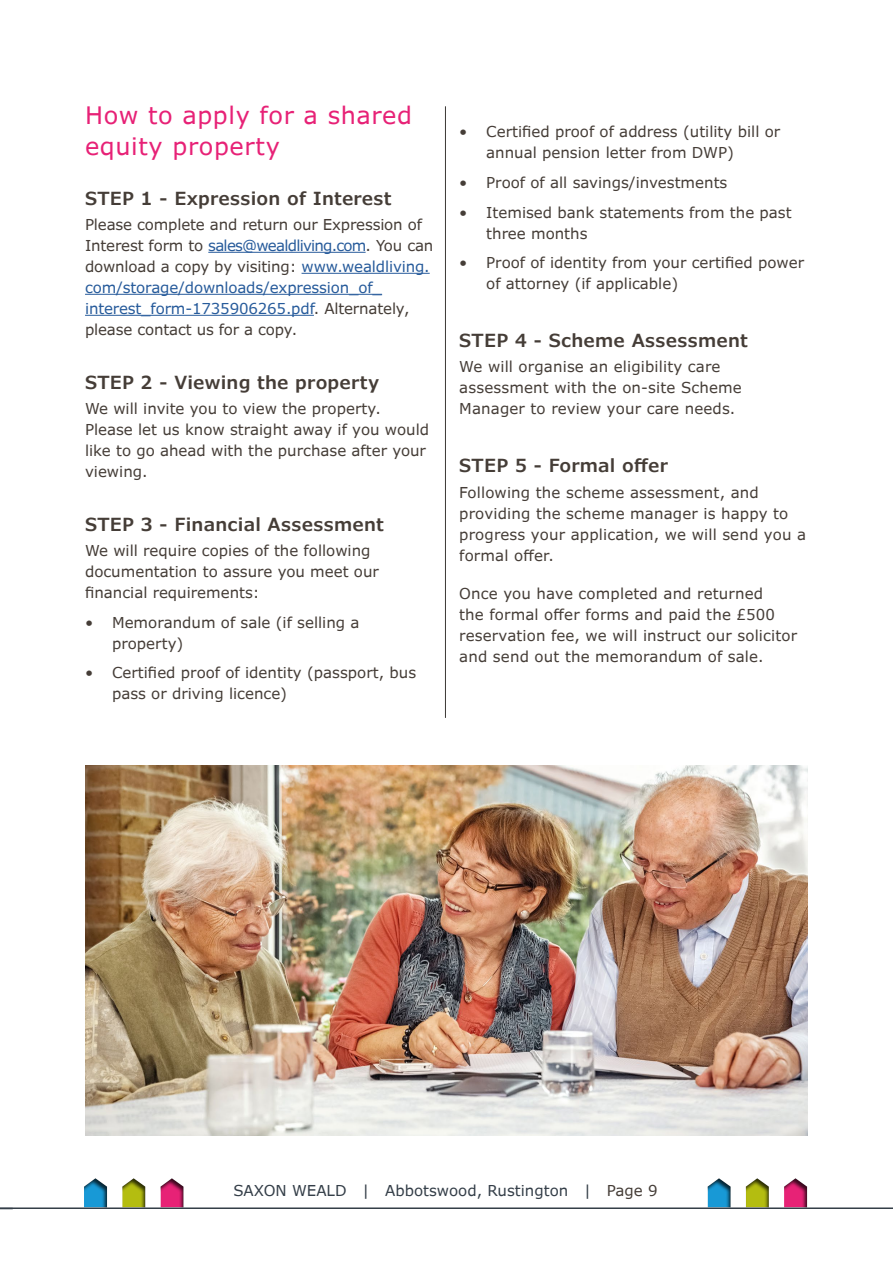
<style>
.page{position:relative;width:893px;height:1263px;background:#fff}
.page>*{position:absolute;margin:0;border:0;box-sizing:border-box;transform-origin:0 0}
.t1{font:24px/31.5px "Verdana Pro";letter-spacing:.025em;color:#e72176}
.t2{font:600 18px "Verdana Pro";letter-spacing:.01em;color:#453d37}
.t3{font:15px/21px "Verdana Pro";color:#453d37}
.t4{font:15px "Verdana Pro";color:#343e48}
.s1{color:#275b9b}
.s2{color:#453d37}
</style>
<div class="page">
<div style="left:772px;top:1166px;width:49px;height:44px;background:#000;opacity:.75"></div>
<div style="left:734px;top:1166px;width:49px;height:44px;background:#000;opacity:.75"></div>
<div style="left:694px;top:1166px;width:51px;height:44px;background:#000;opacity:.75"></div>
<div style="left:147px;top:1166px;width:51px;height:44px;background:#000;opacity:.75"></div>
<div style="left:109px;top:1166px;width:51px;height:44px;background:#000;opacity:.75"></div>
<div style="left:72px;top:1166px;width:49px;height:44px;background:#000;opacity:.75"></div>
<hr style="left:0;top:1207px;width:893px;height:2px;background:#343e48">
<img style="left:85px;top:765px;width:723px;height:370px">
<hr style="left:208px;top:252px;width:158px;height:1px;background:#275b9b">
<hr style="left:302px;top:273px;width:128px;height:1px;background:#275b9b">
<hr style="left:85px;top:294px;width:297px;height:1px;background:#275b9b">
<hr style="left:85px;top:315px;width:229px;height:1px;background:#275b9b">
<hr style="left:445px;top:106px;width:1px;height:612px;background:#3c3935">
<h1 class="t1" style="left:85px;top:100px;width:329px">How to apply for a shared equity property</h1>
<p class="t2" style="left:85px;top:187px;width:308px">STEP 1 - Expression of Interest</p>
<p class="t3" style="left:85px;top:214px;width:350px">Please complete and return our Expression of Interest form to <span class="s1">sales@wealdliving.com</span>. You can download a copy by visiting: <span class="s1">www.wealdliving. com/storage/downloads/expression_of_ interest_form-1735906265.pdf</span>. Alternately, please contact us for a copy.</p>
<p class="t2" style="left:85px;top:371px;width:296px">STEP 2 - Viewing the property</p>
<p class="t3" style="left:85px;top:398px;width:346px">We will invite you to view the property.<br>Please let us know straight away if you would like to go ahead with the purchase after your viewing.</p>
<p class="t2" style="left:85px;top:513px;width:300px">STEP 3 - Financial Assessment</p>
<p class="t3" style="left:85px;top:540px;width:295px">We will require copies of the following documentation to assure you meet our financial requirements:</p>
<p class="t3" style="left:112px;top:612px;width:249px;text-indent:-27px">• Memorandum of sale (if selling a property)</p>
<p class="t3" style="left:112px;top:662px;width:306px;text-indent:-27px">• Certified proof of identity (passport, bus pass or driving licence)</p>
<p class="t3" style="left:486px;top:122px;width:295px;text-indent:-27px">• Certified proof of address (utility bill or annual pension letter from DWP)</p>
<p class="t3" style="left:459px;top:172px;width:270px">• Proof of all savings/investments</p>
<p class="t3" style="left:486px;top:202px;width:307px;text-indent:-27px">• Itemised bank statements from the past three months</p>
<p class="t3" style="left:486px;top:252px;width:319px;text-indent:-27px">• Proof of identity from your certified power of attorney (if applicable)</p>
<p class="t2" style="left:459px;top:329px;width:290px">STEP 4 - Scheme Assessment</p>
<p class="t3" style="left:459px;top:357px;width:284px">We will organise an eligibility care assessment with the on-site Scheme<br>Manager to review your care needs.</p>
<p class="t2" style="left:459px;top:454px;width:210px">STEP 5 - Formal offer</p>
<p class="t3" style="left:459px;top:482px;width:348px">Following the scheme assessment, and providing the scheme manager is happy to progress your application, we will send you a formal offer.</p>
<p class="t3" style="left:459px;top:583px;width:339px">Once you have completed and returned<br>the formal offer forms and paid the £500 reservation fee, we will instruct our solicitor and send out the memorandum of sale.</p>
<p class="t4" style="left:233px;top:1181px;width:426px">SAXON WEALD | Abbotswood, Rustington | <span class="s2">Page 9</span></p>
</div>
